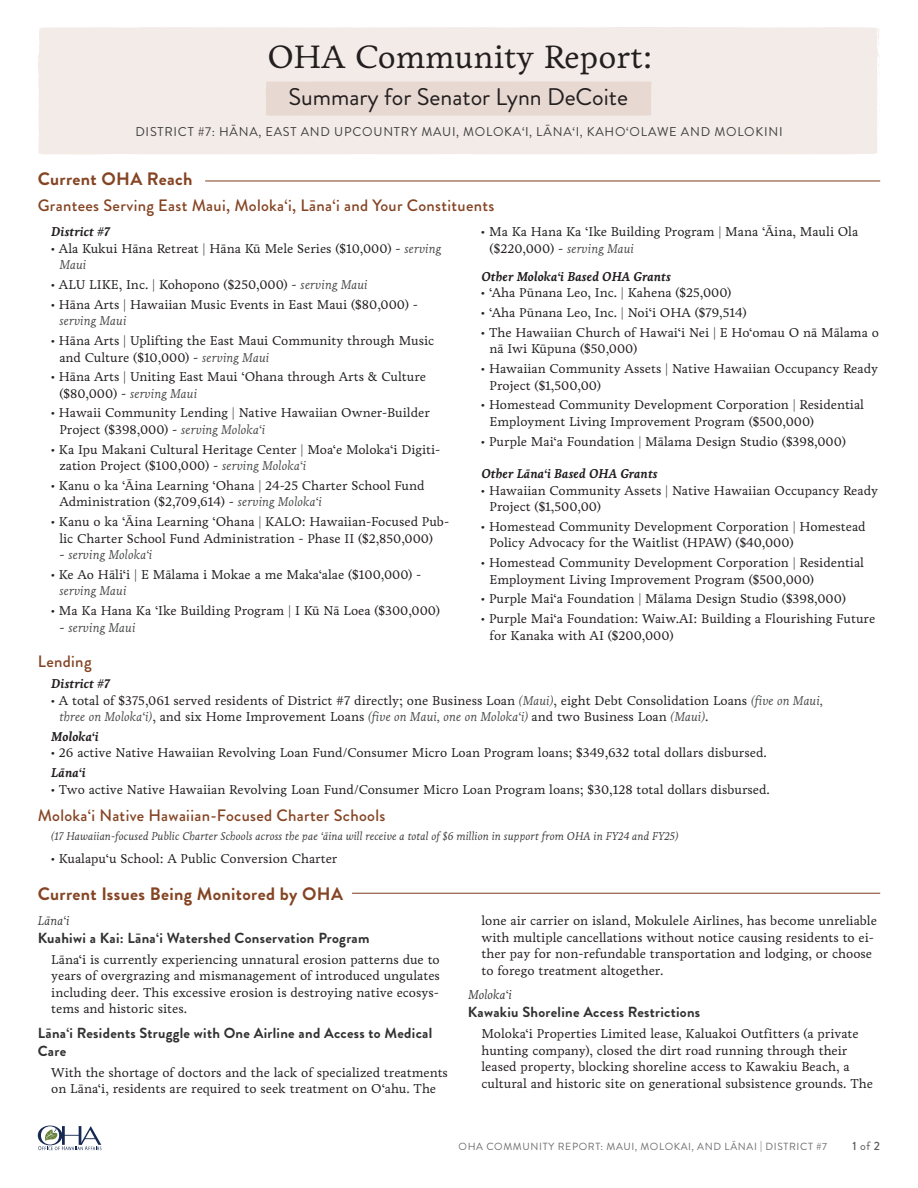
<style>
.page{position:relative;width:918px;height:1188px;background:#fff}
.page>*{position:absolute;margin:0;border:0;box-sizing:border-box;transform-origin:0 0}
.t1{font:33px "Livory";color:#231f20}
.t2{font:24px "Brandon Grotesque";color:#231f20}
.t3{font:700 18px "Brandon Grotesque";letter-spacing:.02em;color:#854423}
.t4{font:500 16.5px "Brandon Grotesque";letter-spacing:.02em;color:#854423}
.t5{font:700 14.7px/18px "Brandon Grotesque";letter-spacing:.02em;color:#333233}
.t6{font:13.2px/16.5px "Livory";color:#231f20}
.t7{font:italic 700 13.2px "Livory";color:#231f20}
.t8{font:italic 13.2px "Livory";color:#4b4c4d}
.t9{font:italic 13.2px "Livory";color:#3e3e3f}
.t10{font:12.75px "Brandon Grotesque";letter-spacing:.06em;color:#3e3e3f}
.t11{font:500 12px "Brandon Grotesque";color:#57585a}
.t12{font:italic 11.7px "Livory";color:#3c3c3d}
.t13{font:10.35px "Brandon Grotesque";letter-spacing:.06em;color:#6c6d70}
.s1{font-style:italic;color:#4b4c4d}
.s2{font-style:normal;color:#231f20}
.s3{font-weight:400}
</style>
<div class="page">
<svg style="left:38px;top:1126px;width:64px;height:24px"></svg>
<div style="left:38px;top:27px;width:839px;height:127px;background:#f3ebe7"></div>
<div style="left:839px;top:27px;width:40px;height:69px;background:#f3ebe7"></div>
<svg style="left:754px;top:28px;width:14px;height:1px"></svg>
<div style="left:265px;top:81px;width:388px;height:35px;background:#e7d8d1"></div>
<hr style="left:205px;top:181px;width:675px;height:1px;background:#7f3b1c">
<hr style="left:352px;top:893px;width:528px;height:1px;background:#7f3b1c">
<p class="t1" style="left:268px;top:36px;width:387px">OHA Community Report:</p>
<p class="t2" style="left:289px;top:80px;width:341px">Summary for Senator Lynn DeCoite</p>
<p class="t10" style="left:135px;top:123px;width:649px">DISTRICT #7: HĀNA, EAST AND UPCOUNTRY MAUI, MOLOKA‘I, LĀNA‘I, KAHO‘OLAWE AND MOLOKINI</p>
<p class="t3" style="left:38px;top:167px;width:156px">Current OHA Reach</p>
<p class="t4" style="left:38px;top:194px;width:458px">Grantees Serving East Maui, Moloka‘i, Lāna‘i and Your Constituents</p>
<p class="t7" style="left:51px;top:224px;width:60px">District #7</p>
<p class="t6" style="left:59px;top:240px;width:383px;text-indent:-9px">• Ala Kukui Hāna Retreat | Hāna Kū Mele Series ($10,000) - <span class="s1">serving<br>Maui</span></p>
<p class="t6" style="left:51px;top:276px;width:319px">• ALU LIKE, Inc. | Kohopono ($250,000) - <span class="s1">serving Maui</span></p>
<p class="t6" style="left:59px;top:296px;width:360px;text-indent:-9px">• Hāna Arts | Hawaiian Music Events in East Maui ($80,000) - <span class="s1">serving Maui</span></p>
<p class="t6" style="left:59px;top:332px;width:376px;text-indent:-9px">• Hāna Arts | Uplifting the East Maui Community through Music and Culture ($10,000) - <span class="s1">serving Maui</span></p>
<p class="t6" style="left:59px;top:369px;width:368px;text-indent:-9px">• Hāna Arts | Uniting East Maui ‘Ohana through Arts &amp; Culture ($80,000) - <span class="s1">serving Maui</span></p>
<p class="t6" style="left:59px;top:405px;width:372px;text-indent:-9px">• Hawaii Community Lending | Native Hawaiian Owner-Builder<br>Project ($398,000) - <span class="s1">serving Moloka‘i</span></p>
<p class="t6" style="left:59px;top:441px;width:382px;text-indent:-9px">• Ka Ipu Makani Cultural Heritage Center | Moa‘e Moloka‘i Digiti&shy;zation Project ($100,000) - <span class="s1">serving Moloka‘i</span></p>
<p class="t6" style="left:59px;top:477px;width:367px;text-indent:-9px">• Kanu o ka ‘Āina Learning ‘Ohana | 24-25 Charter School Fund<br>Administration ($2,709,614) - <span class="s1">serving Moloka‘i</span></p>
<p class="t6" style="left:51px;top:514px;width:400px;text-align:center">• Kanu o ka ‘Āina Learning ‘Ohana | KALO: Hawaiian-Focused Pub&shy;lic Charter School Fund Administration - Phase II ($2,850,000)</p>
<p class="t8" style="left:59px;top:547px;width:95px"><span class="s2">-</span> serving Moloka‘i</p>
<p class="t6" style="left:59px;top:566px;width:364px;text-indent:-9px">• Ke Ao Hāli‘i | E Mālama i Mokae a me Maka‘alae ($100,000) - <span class="s1">serving Maui</span></p>
<p class="t6" style="left:51px;top:603px;width:391px">• Ma Ka Hana Ka ‘Ike Building Program | I Kū Nā Loea ($300,000)</p>
<p class="t8" style="left:59px;top:620px;width:78px"><span class="s2">-</span> serving Maui</p>
<p class="t4" style="left:38px;top:650px;width:55px">Lending</p>
<p class="t6" style="left:490px;top:224px;width:370px;text-indent:-9px">• Ma Ka Hana Ka ‘Ike Building Program | Mana ‘Āina, Mauli Ola ($220,000) - <span class="s1">serving Maui</span></p>
<p class="t7" style="left:482px;top:269px;width:191px">Other Moloka‘i Based OHA Grants</p>
<p class="t6" style="left:481px;top:285px;width:252px">• ‘Aha Pūnana Leo, Inc. | Kahena ($25,000)</p>
<p class="t6" style="left:481px;top:304px;width:267px">• ‘Aha Pūnana Leo, Inc. | Noi‘i OHA ($79,514)</p>
<p class="t6" style="left:490px;top:324px;width:391px;text-indent:-9px">• The Hawaiian Church of Hawai‘i Nei | E Ho‘omau O nā Mālama o nā Iwi Kūpuna ($50,000)</p>
<p class="t6" style="left:490px;top:360px;width:390px;text-indent:-9px">• Hawaiian Community Assets | Native Hawaiian Occupancy Ready<br>Project ($1,500,00)</p>
<p class="t6" style="left:490px;top:397px;width:376px;text-indent:-9px">• Homestead Community Development Corporation | Residential<br>Employment Living Improvement Program ($500,000)</p>
<p class="t6" style="left:481px;top:433px;width:366px">• Purple Mai‘a Foundation | Mālama Design Studio ($398,000)</p>
<p class="t7" style="left:482px;top:466px;width:178px">Other Lāna‘i Based OHA Grants</p>
<p class="t6" style="left:490px;top:482px;width:390px;text-indent:-9px">• Hawaiian Community Assets | Native Hawaiian Occupancy Ready<br>Project ($1,500,00)</p>
<p class="t6" style="left:490px;top:518px;width:378px;text-indent:-9px">• Homestead Community Development Corporation | Homestead<br>Policy Advocacy for the Waitlist (HPAW) ($40,000)</p>
<p class="t6" style="left:490px;top:554px;width:376px;text-indent:-9px">• Homestead Community Development Corporation | Residential<br>Employment Living Improvement Program ($500,000)</p>
<p class="t6" style="left:481px;top:591px;width:366px">• Purple Mai‘a Foundation | Mālama Design Studio ($398,000)</p>
<p class="t6" style="left:490px;top:610px;width:387px;text-indent:-9px">• Purple Mai‘a Foundation: Waiw.AI: Building a Flourishing Future for Kanaka with AI ($200,000)</p>
<p class="t7" style="left:51px;top:676px;width:60px">District #7</p>
<p class="t6" style="left:59px;top:692px;width:765px;text-indent:-9px">• A total of $375,061 served residents of District #7 directly; one Business Loan <span class="s1">(Maui)</span>, eight Debt Consolidation Loans <span class="s1">(five on Maui, three on Moloka‘i)</span>, and six Home Improvement Loans <span class="s1">(five on Maui, one on Moloka‘i)</span> and two Business Loan <span class="s1">(Maui)</span>.</p>
<p class="t7" style="left:51px;top:728px;width:49px">Moloka‘i</p>
<p class="t6" style="left:51px;top:745px;width:718px">• 26 active Native Hawaiian Revolving Loan Fund/Consumer Micro Loan Program loans; $349,632 total dollars disbursed.</p>
<p class="t7" style="left:51px;top:765px;width:36px">Lāna‘i</p>
<p class="t6" style="left:51px;top:781px;width:721px">• Two active Native Hawaiian Revolving Loan Fund/Consumer Micro Loan Program loans; $30,128 total dollars disbursed.</p>
<p class="t4" style="left:38px;top:804px;width:349px">Moloka‘i Native Hawaiian-Focused Charter Schools</p>
<p class="t12" style="left:51px;top:829px;width:629px">(17 Hawaiian-focused Public Charter Schools across the pae ‘āina will receive a total of $6 million in support from OHA in FY24 and FY25)</p>
<p class="t6" style="left:51px;top:850px;width:288px">• Kualapu‘u School: A Public Conversion Charter</p>
<p class="t3" style="left:38px;top:881px;width:307px">Current Issues Being Monitored by OHA</p>
<p class="t9" style="left:38px;top:913px;width:33px">Lāna‘i</p>
<p class="t5" style="left:38px;top:929px;width:333px">Kuahiwi a Kai: Lāna‘i Watershed Conservation Program</p>
<p class="t6" style="left:51px;top:951px;width:390px;text-align:justify">Lāna‘i is currently experiencing unnatural erosion patterns due to years of overgrazing and mismanagement of introduced ungulates including deer. This excessive erosion is destroying native ecosys&shy;tems and historic sites.</p>
<p class="t5" style="left:38px;top:1024px;width:396px">Lāna‘i Residents Struggle with One Airline and Access to Medical<br>Care</p>
<p class="t6" style="left:51px;top:1064px;width:398px">With the shortage of doctors and the lack of specialized treatments on Lāna‘i, residents are required to seek treatment on O‘ahu. The</p>
<p class="t6" style="left:482px;top:912px;width:397px">lone air carrier on island, Mokulele Airlines, has become unreliable with multiple cancellations without notice causing residents to ei&shy;ther pay for non-refundable transportation and lodging, or choose to forego treatment altogether.</p>
<p class="t9" style="left:468px;top:987px;width:46px">Moloka‘i</p>
<p class="t5" style="left:468px;top:1003px;width:234px">Kawakiu Shoreline Access Restrictions</p>
<p class="t6" style="left:481px;top:1025px;width:393px">Moloka‘i Properties Limited lease, Kaluakoi Outfitters (a private hunting company), closed the dirt road running through their leased property, blocking shoreline access to Kawakiu Beach, a cultural and historic site on generational subsistence grounds. The</p>
<p class="t13" style="left:459px;top:1139px;width:370px">OHA COMMUNITY REPORT: MAUI, MOLOKAI, AND LĀNAI | DISTRICT #7</p>
<p class="t11" style="left:853px;top:1138px;width:29px">1 <span class="s3">of</span> 2</p>
</div>
